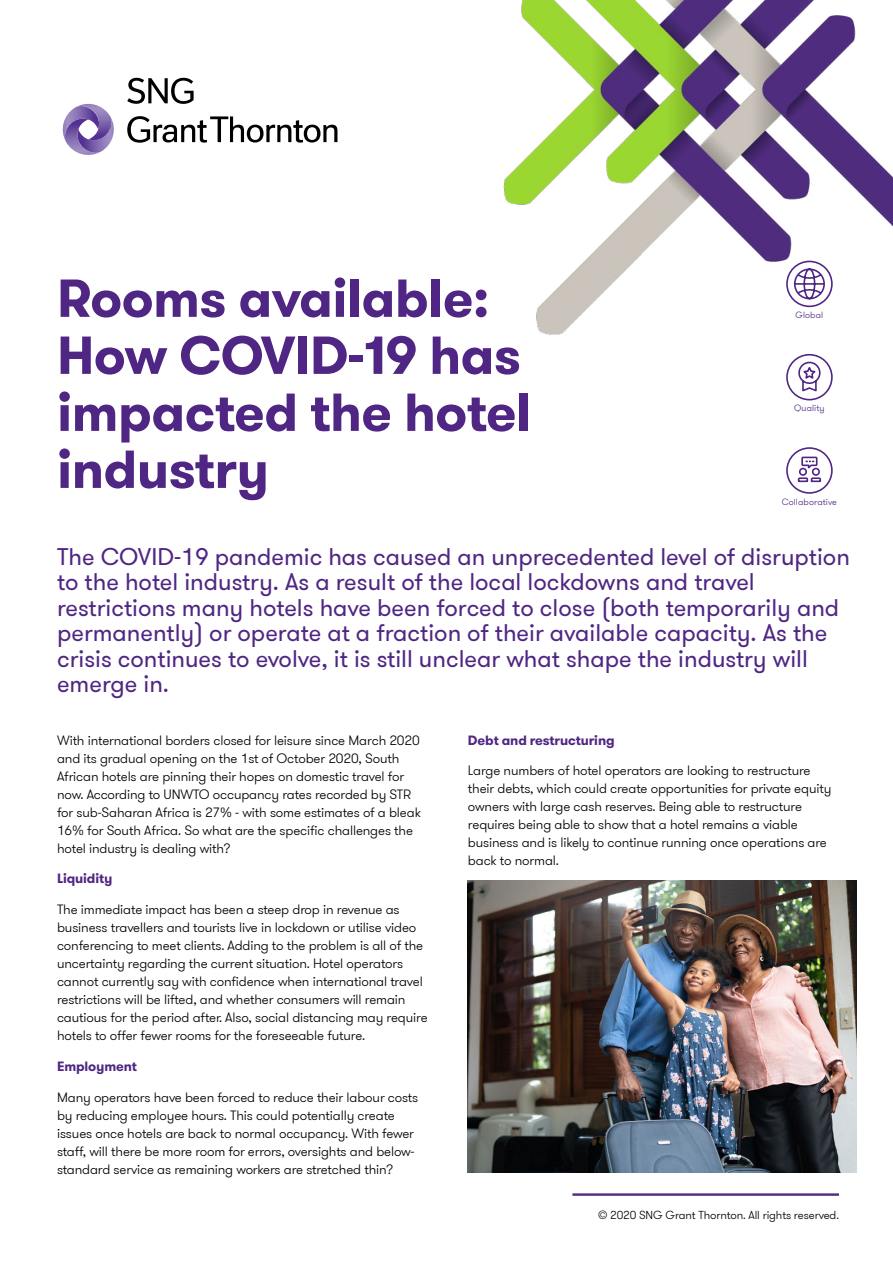
<style>
.page{position:relative;width:893px;height:1263px;background:#fff}
.page>*{position:absolute;margin:0;border:0;box-sizing:border-box;transform-origin:0 0}
.t1{font:700 53.4px/57px "GT Walsheim Pro";letter-spacing:-.01em;color:#4f2683}
.t2{font:24px/25.5px "GT Walsheim Pro";color:#4f2683}
.t3{font:300 13.5px/18px "GT Walsheim Pro";letter-spacing:-.01em;color:#000}
.t4{font:700 13.5px "GT Walsheim Pro";letter-spacing:-.01em;color:#4f2683}
.t5{font:300 11.55px "GT Walsheim Pro";letter-spacing:-.01em;color:#000}
.t6{font:300 9px "GT Walsheim Pro";letter-spacing:.01em;color:#4f2683}
</style>
<div class="page">
<hr style="left:572px;top:1193px;width:267px;height:3px;background:#572c82">
<img style="left:503px;top:0;width:390px;height:354px">
<svg style="left:127px;top:116px;width:210px;height:27px"></svg>
<svg style="left:62px;top:103px;width:52px;height:52px"></svg>
<svg style="left:127px;top:78px;width:67px;height:26px"></svg>
<img style="left:468px;top:880px;width:389px;height:292px">
<svg style="left:786px;top:261px;width:47px;height:46px"></svg>
<svg style="left:786px;top:354px;width:47px;height:46px"></svg>
<svg style="left:786px;top:447px;width:47px;height:47px"></svg>
<h1 class="t1" style="left:57px;top:270px;width:476px">Rooms available:<br>How COVID-19 has impacted the hotel industry</h1>
<p class="t6" style="left:795px;top:309px;width:29px">Global</p>
<p class="t6" style="left:794px;top:403px;width:32px">Quality</p>
<p class="t6" style="left:782px;top:496px;width:57px">Collaborative</p>
<p class="t2" style="left:57px;top:544px;width:794px">The COVID-19 pandemic has caused an unprecedented level of disruption to the hotel industry. As a result of the local lockdowns and travel restrictions many hotels have been forced to close (both temporarily and permanently) or operate at a fraction of their available capacity. As the crisis continues to evolve, it is still unclear what shape the industry will emerge in.</p>
<p class="t4" style="left:468px;top:731px;width:148px">Debt and restructuring</p>
<p class="t3" style="left:468px;top:762px;width:365px">Large numbers of hotel operators are looking to restructure their debts, which could create opportunities for private equity owners with large cash reserves. Being able to restructure requires being able to show that a hotel remains a viable business and is likely to continue running once operations are back to normal.</p>
<p class="t3" style="left:57px;top:731px;width:365px">With international borders closed for leisure since March 2020 and its gradual opening on the 1st of October 2020, South African hotels are pinning their hopes on domestic travel for now. According to UNWTO occupancy rates recorded by STR for sub-Saharan Africa is 27% - with some estimates of a bleak 16% for South Africa. So what are the specific challenges the hotel industry is dealing with?</p>
<p class="t4" style="left:57px;top:870px;width:57px">Liquidity</p>
<p class="t3" style="left:57px;top:901px;width:372px">The immediate impact has been a steep drop in revenue as business travellers and tourists live in lockdown or utilise video conferencing to meet clients. Adding to the problem is all of the uncertainty regarding the current situation. Hotel operators cannot currently say with confidence when international travel restrictions will be lifted, and whether consumers will remain cautious for the period after. Also, social distancing may require hotels to offer fewer rooms for the foreseeable future.</p>
<p class="t4" style="left:57px;top:1057px;width:81px">Employment</p>
<p class="t3" style="left:57px;top:1088px;width:363px">Many operators have been forced to reduce their labour costs by reducing employee hours. This could potentially create issues once hotels are back to normal occupancy. With fewer staff, will there be more room for errors, oversights and below&shy;standard service as remaining workers are stretched thin?</p>
<p class="t5" style="left:598px;top:1208px;width:242px">© 2020 SNG Grant Thornton. All rights reserved.</p>
</div>
